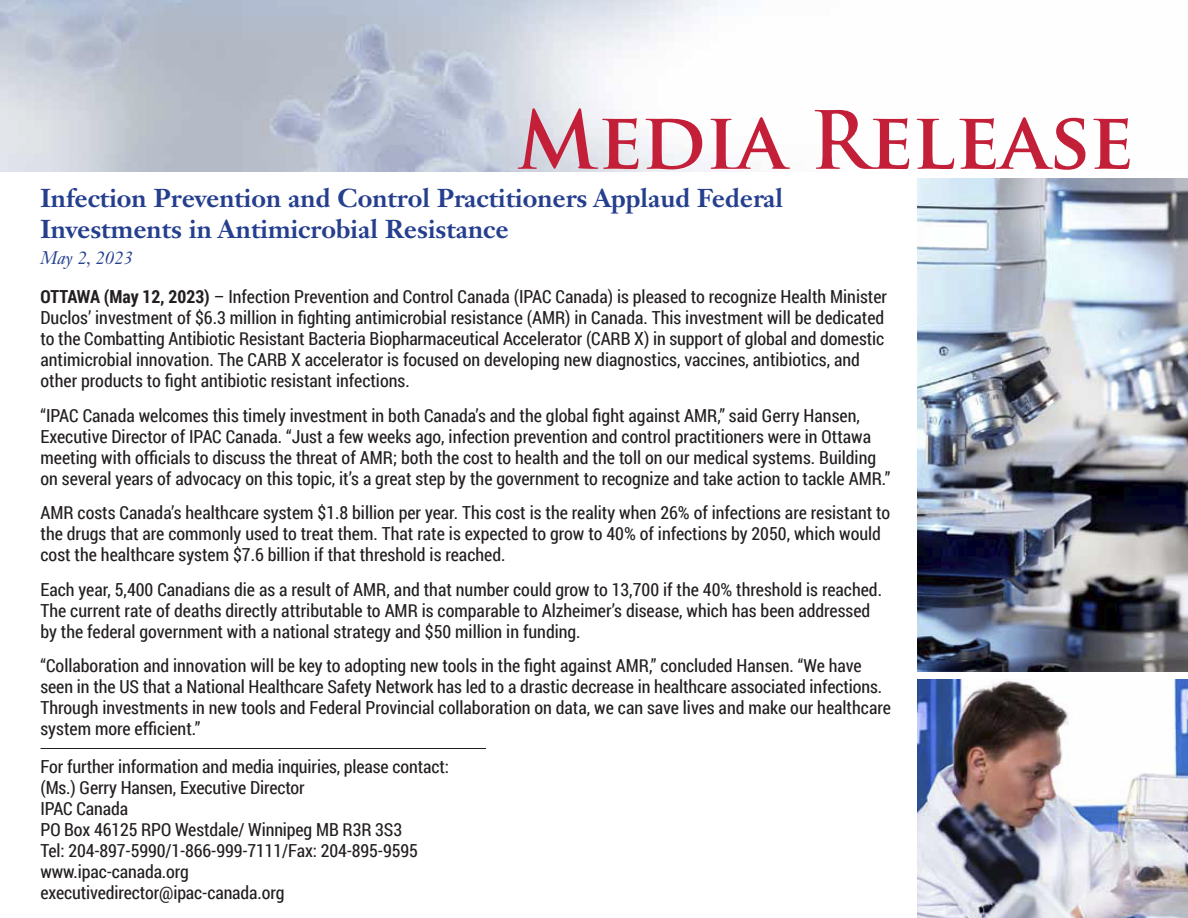
<style>
.page{position:relative;width:1188px;height:918px;background:#fff}
.page>*{position:absolute;margin:0;border:0;box-sizing:border-box;transform-origin:0 0}
.t1{font:700 78px "Trajan Pro";letter-spacing:-.005em;color:#c31f39}
.t2{font:700 25.5px/30.6px "Janson Text LT Std";color:#253f8e}
.t3{font:18px/21px "Roboto Condensed";color:#231f20}
.t4{font:italic 18px "Janson Text LT Std";color:#253f8e}
.s1{font-weight:700}
</style>
<div class="page">
<img style="left:918px;top:679px;width:270px;height:239px">
<img style="left:918px;top:178px;width:270px;height:493px">
<hr style="left:40px;top:748px;width:446px;height:1px;background:#231f20">
<h1 class="t1" style="left:517px;top:92px;width:619px">Media Release</h1>
<h2 class="t2" style="left:40px;top:183px;width:744px">Infection Prevention and Control Practitioners Applaud Federal<br>Investments in Antimicrobial Resistance</h2>
<p class="t4" style="left:40px;top:246px;width:94px">May 2, 2023</p>
<p class="t3" style="left:40px;top:286px;width:848px"><span class="s1">OTTAWA (May 12, 2023)</span> – Infection Prevention and Control Canada (IPAC Canada) is pleased to recognize Health Minister Duclos’ investment of $6.3 million in fighting antimicrobial resistance (AMR) in Canada. This investment will be dedicated to the Combatting Antibiotic‐Resistant Bacteria Biopharmaceutical Accelerator (CARB‐X) in support of global and domestic antimicrobial innovation. The CARB‐X accelerator is focused on developing new diagnostics, vaccines, antibiotics, and other products to fight antibiotic resistant infections.</p>
<p class="t3" style="left:40px;top:404px;width:851px">“IPAC Canada welcomes this timely investment in both Canada’s and the global fight against AMR,” said Gerry Hansen, Executive Director of IPAC Canada. “Just a few weeks ago, infection prevention and control practitioners were in Ottawa meeting with officials to discuss the threat of AMR; both the cost to health and the toll on our medical systems. Building on several years of advocacy on this topic, it’s a great step by the government to recognize and take action to tackle AMR.”</p>
<p class="t3" style="left:40px;top:502px;width:851px">AMR costs Canada’s healthcare system $1.8 billion per year. This cost is the reality when 26% of infections are resistant to the drugs that are commonly used to treat them. That rate is expected to grow to 40% of infections by 2050, which would cost the healthcare system $7.6 billion if that threshold is reached.</p>
<p class="t3" style="left:40px;top:578px;width:843px">Each year, 5,400 Canadians die as a result of AMR, and that number could grow to 13,700 if the 40% threshold is reached.<br>The current rate of deaths directly attributable to AMR is comparable to Alzheimer’s disease, which has been addressed by the federal government with a national strategy and $50 million in funding.</p>
<p class="t3" style="left:40px;top:655px;width:852px">“Collaboration and innovation will be key to adopting new tools in the fight against AMR,” concluded Hansen. “We have seen in the US that a National Healthcare Safety Network has led to a drastic decrease in healthcare‐associated infections.<br>Through investments in new tools and Federal‐Provincial collaboration on data, we can save lives and make our healthcare system more efficient.”</p>
<p class="t3" style="left:40px;top:756px;width:410px">For further information and media inquiries, please contact: (Ms.) Gerry Hansen, Executive Director<br>IPAC Canada<br>PO Box 46125 RPO Westdale/ Winnipeg MB R3R 3S3<br>Tel: 204-897-5990/1-866-999-7111/Fax: 204-895-9595 www.ipac-canada.org<br>executivedirector@ipac-canada.org</p>
</div>
